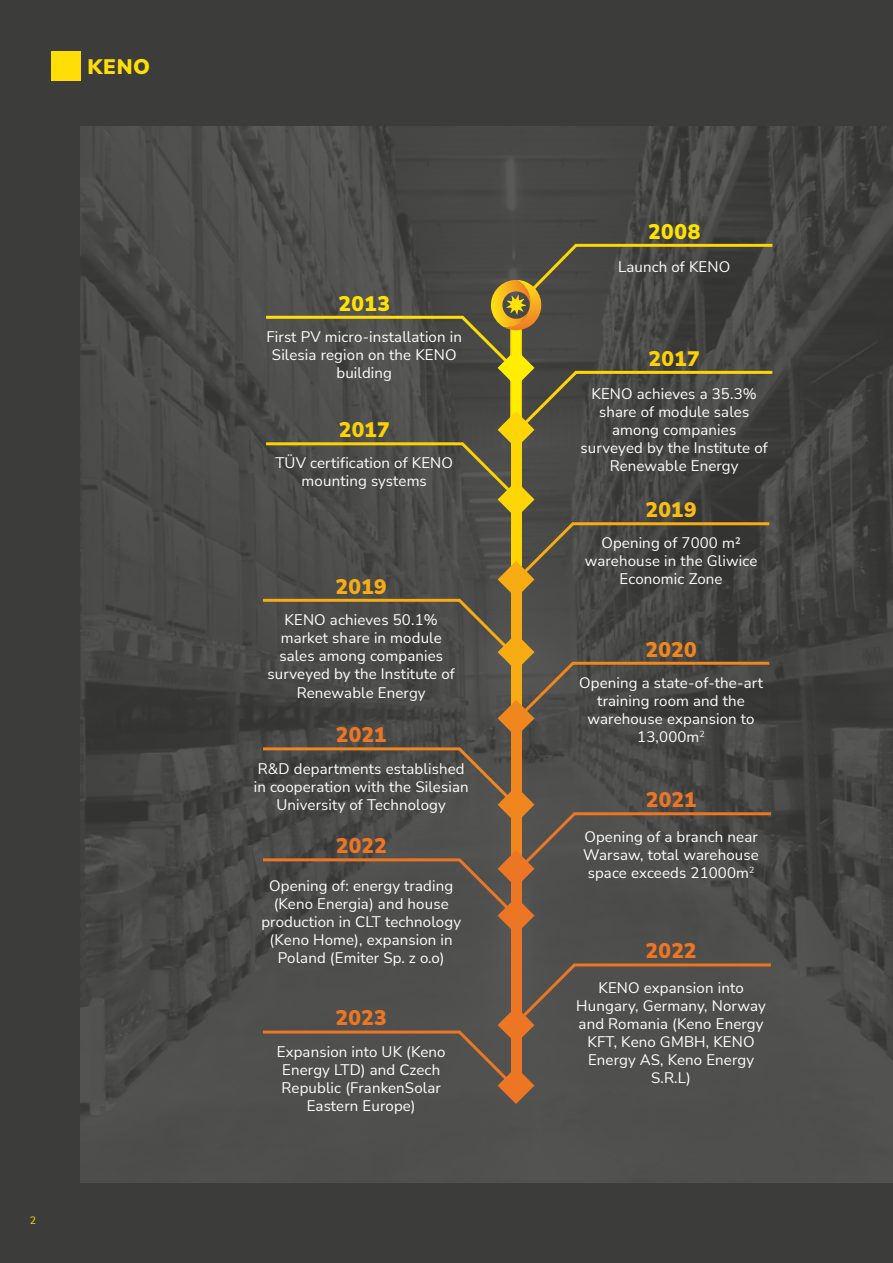
<style>
.page{position:relative;width:893px;height:1263px;background:#fff}
.page>*{position:absolute;margin:0;border:0;box-sizing:border-box;transform-origin:0 0}
.t1{font:900 21px "Nunito Sans";letter-spacing:.005em;color:#ec7623}
.t2{font:900 21px "Nunito Sans";letter-spacing:.025em;color:#ffe300}
.t3{font:900 21px "Nunito Sans";letter-spacing:.015em;color:#fbd206}
.t4{font:900 21px "Nunito Sans";color:#ffde08}
.t5{font:900 21px "Nunito Sans";color:#fbbc12}
.t6{font:900 21px "Nunito Sans";color:#ef871e}
.t7{font:900 21px "Nunito Sans";color:#f6ac12}
.t8{font:15px/18px "Nunito Sans";letter-spacing:.01em;color:#fff;text-align:center}
.t9{font:10.5px "Nunito Sans";color:#ffde08}
</style>
<div class="page">
<div style="left:0;top:1182px;width:893px;height:81px;background:#3c3c3b"></div>
<div style="left:0;top:0;width:893px;height:1182px;background:#3c3c3b"></div>
<img style="left:81px;top:127px;width:812px;height:1055px">
<div style="left:51px;top:51px;width:30px;height:30px;background:#ffde08"></div>
<div style="left:511px;top:718px;width:10px;height:161px;background:#ef871e"></div>
<svg style="left:260px;top:242px;width:515px;height:495px"></svg>
<div style="left:511px;top:920px;width:10px;height:156px;background:#ec7623"></div>
<div style="left:260px;top:962px;width:514px;height:142px;background:#4f4f4e"></div>
<svg style="left:260px;top:746px;width:514px;height:188px"></svg>
<h1 class="t4" style="left:87px;top:51px;width:64px">KENO</h1>
<p class="t9" style="left:30px;top:1213px;width:8px">2</p>
<h1 class="t2" style="left:339px;top:288px;width:53px">2013</h1>
<p class="t8" style="left:267px;top:327px;width:197px">First PV micro-installation in<br>Silesia region on the KENO building</p>
<h1 class="t3" style="left:339px;top:415px;width:53px">2017</h1>
<p class="t8" style="left:275px;top:453px;width:179px">TÜV certification of KENO mounting systems</p>
<h1 class="t7" style="left:336px;top:571px;width:53px">2019</h1>
<p class="t8" style="left:268px;top:611px;width:189px">KENO achieves 50.1% market share in module sales among companies surveyed by the Institute of<br>Renewable Energy</p>
<h1 class="t1" style="left:336px;top:720px;width:52px">2021</h1>
<p class="t8" style="left:254px;top:759px;width:216px">R&amp;D departments established in cooperation with the Silesian<br>University of Technology</p>
<h1 class="t1" style="left:336px;top:831px;width:52px">2022</h1>
<p class="t8" style="left:261px;top:876px;width:201px">Opening of: energy trading (Keno Energia) and house production in CLT technology (Keno Home), expansion in<br>Poland (Emiter Sp. z o.o)</p>
<h1 class="t1" style="left:336px;top:1003px;width:53px">2023</h1>
<p class="t8" style="left:277px;top:1042px;width:170px">Expansion into UK (Keno<br>Energy LTD) and Czech<br>Republic (FrankenSolar<br>Eastern Europe)</p>
<h1 class="t2" style="left:648px;top:216px;width:54px">2008</h1>
<p class="t8" style="left:618px;top:257px;width:114px">Launch of KENO</p>
<h1 class="t3" style="left:649px;top:343px;width:53px">2017</h1>
<p class="t8" style="left:581px;top:384px;width:189px">KENO achieves a 35.3% share of module sales among companies surveyed by the Institute of<br>Renewable Energy</p>
<h1 class="t5" style="left:645px;top:495px;width:53px">2019</h1>
<p class="t8" style="left:585px;top:533px;width:174px">Opening of 7000 m2 warehouse in the Gliwice<br>Economic Zone</p>
<h1 class="t6" style="left:645px;top:634px;width:53px">2020</h1>
<p class="t8" style="left:579px;top:673px;width:185px">Opening a state-of-the-art training room and the warehouse expansion to<br>13,000m<sup>2</sup></p>
<h1 class="t1" style="left:646px;top:785px;width:52px">2021</h1>
<p class="t8" style="left:583px;top:827px;width:177px;text-align:justify">Opening of a branch near Warsaw, total warehouse space exceeds 21000m<sup>2</sup></p>
<h1 class="t1" style="left:646px;top:936px;width:52px">2022</h1>
<p class="t8" style="left:576px;top:978px;width:191px">KENO expansion into<br>Hungary, Germany, Norway and Romania (Keno Energy<br>KFT, Keno GMBH, KENO<br>Energy AS, Keno Energy<br>S.R.L)</p>
</div>
